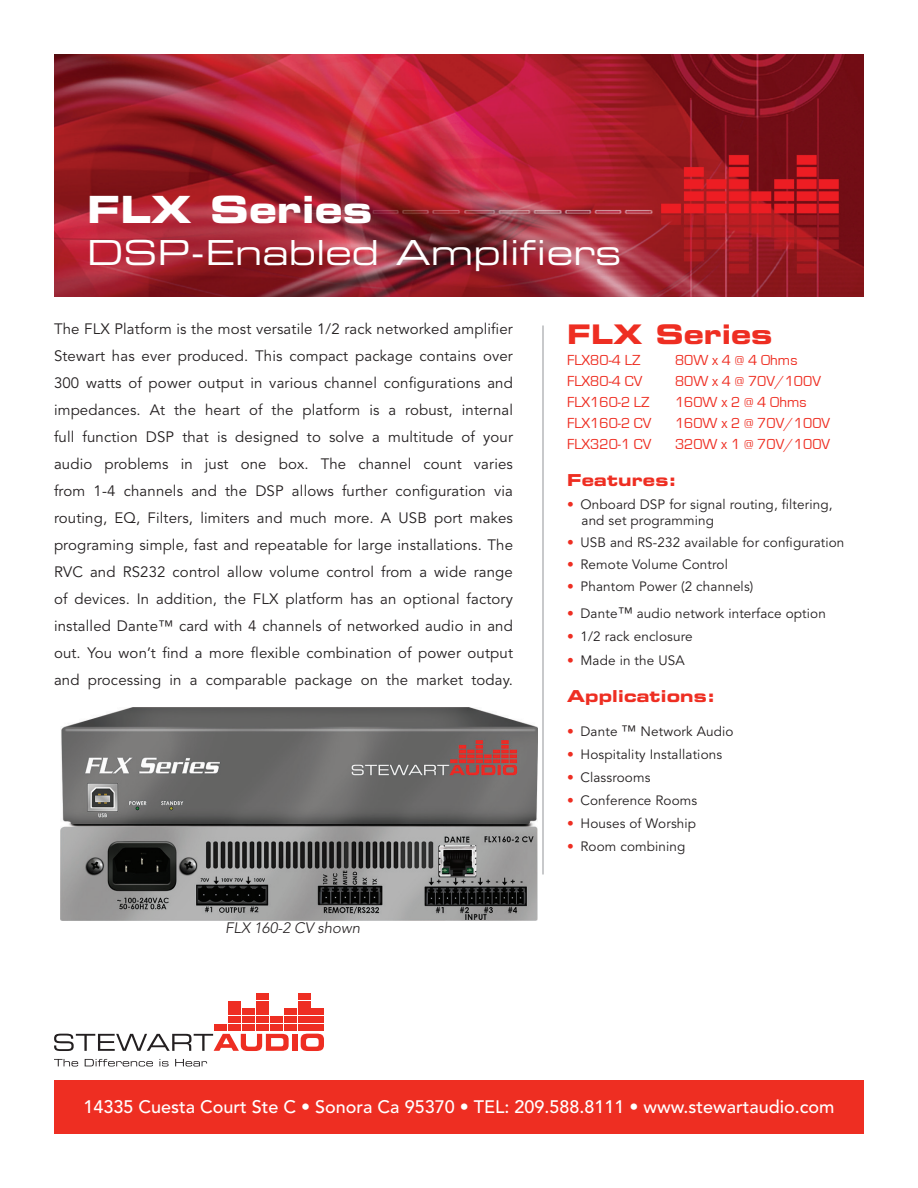
<style>
.page{position:relative;width:918px;height:1188px;background:#fff}
.page>*{position:absolute;margin:0;border:0;box-sizing:border-box;transform-origin:0 0}
.t1{font:37.5px "Eurostile LT Std Bold Ex 2";color:#fff}
.t2{font:34.5px "Eurostile LT Std Ex 2";color:#fff}
.t3{font:27px "Eurostile LT Std Bold Ex 2";color:#ee2e22}
.t4{font:500 18px "Avenir LT Std";color:#fff}
.t5{font:16.5px "Eurostile LT Std Bold Ex 2";letter-spacing:.01em;color:#ee2e22}
.t6{font:15px/27px "Avenir LT Std";letter-spacing:.01em;color:#231f20;text-align:justify}
.t7{font:15px "Eurostile";color:#ee2e22}
.t8{font:italic 300 15px "Avenir LT Std";color:#231f20}
.t9{font:13.5px "Avenir LT Std";letter-spacing:.01em;color:#231f20}
.s1{color:#ee2e22}
.s2{font-size:15px}
</style>
<div class="page">
<img style="left:54px;top:54px;width:810px;height:243px">
<div style="left:54px;top:1080px;width:810px;height:54px;background:#ee2e22"></div>
<hr style="left:543px;top:326px;width:1px;height:548px;background:#939598">
<svg style="left:54px;top:1034px;width:235px;height:17px"></svg>
<div style="left:292px;top:1034px;width:5px;height:17px;background:#ee2e22"></div>
<svg style="left:301px;top:1034px;width:23px;height:17px"></svg>
<svg style="left:54px;top:1059px;width:24px;height:8px"></svg>
<svg style="left:85px;top:1059px;width:68px;height:8px"></svg>
<svg style="left:159px;top:1059px;width:10px;height:7px"></svg>
<svg style="left:175px;top:1059px;width:32px;height:8px"></svg>
<div style="left:215px;top:1025px;width:12px;height:6px;background:#ee2e22"></div>
<div style="left:229px;top:1025px;width:12px;height:6px;background:#ee2e22"></div>
<div style="left:243px;top:1025px;width:12px;height:6px;background:#ee2e22"></div>
<div style="left:256px;top:1025px;width:13px;height:6px;background:#ee2e22"></div>
<div style="left:270px;top:1025px;width:12px;height:6px;background:#ee2e22"></div>
<div style="left:284px;top:1025px;width:12px;height:6px;background:#ee2e22"></div>
<div style="left:298px;top:1025px;width:12px;height:6px;background:#ee2e22"></div>
<div style="left:312px;top:1025px;width:12px;height:6px;background:#ee2e22"></div>
<div style="left:229px;top:1017px;width:12px;height:6px;background:#ee2e22"></div>
<div style="left:243px;top:1017px;width:12px;height:6px;background:#ee2e22"></div>
<div style="left:256px;top:1017px;width:13px;height:6px;background:#ee2e22"></div>
<div style="left:270px;top:1017px;width:12px;height:6px;background:#ee2e22"></div>
<div style="left:284px;top:1017px;width:12px;height:6px;background:#ee2e22"></div>
<div style="left:298px;top:1017px;width:12px;height:6px;background:#ee2e22"></div>
<div style="left:312px;top:1017px;width:12px;height:6px;background:#ee2e22"></div>
<div style="left:229px;top:1009px;width:12px;height:6px;background:#ee2e22"></div>
<div style="left:243px;top:1009px;width:12px;height:6px;background:#ee2e22"></div>
<div style="left:256px;top:1009px;width:13px;height:6px;background:#ee2e22"></div>
<div style="left:284px;top:1009px;width:12px;height:6px;background:#ee2e22"></div>
<div style="left:298px;top:1009px;width:12px;height:6px;background:#ee2e22"></div>
<div style="left:312px;top:1009px;width:12px;height:6px;background:#ee2e22"></div>
<div style="left:229px;top:1001px;width:12px;height:6px;background:#ee2e22"></div>
<div style="left:256px;top:1001px;width:13px;height:6px;background:#ee2e22"></div>
<div style="left:298px;top:1001px;width:12px;height:6px;background:#ee2e22"></div>
<div style="left:256px;top:993px;width:13px;height:6px;background:#ee2e22"></div>
<div style="left:298px;top:993px;width:12px;height:6px;background:#ee2e22"></div>
<img style="left:60px;top:707px;width:477px;height:214px">
<p class="t1" style="left:87px;top:183px;width:287px">FLX Series</p>
<p class="t2" style="left:87px;top:229px;width:536px">DSP-Enabled Amplifiers</p>
<p class="t6" style="left:54px;top:316px;width:461px">The FLX Platform is the most versatile 1/2 rack networked amplifier Stewart has ever produced. This compact package contains over 300 watts of power output in various channel configurations and impedances. At the heart of the platform is a robust, internal full function DSP that is designed to solve a multitude of your audio problems in just one box. The channel count varies from 1-4 channels and the DSP allows further configuration via routing, EQ, Filters, limiters and much more. A USB port makes programing simple, fast and repeatable for large installations. The RVC and RS232 control allow volume control from a wide range of devices. In addition, the FLX platform has an optional factory installed Dante™ card with 4 channels of networked audio in and out. You won’t find a more flexible combination of power output and processing in a comparable package on the market today.</p>
<p class="t3" style="left:567px;top:316px;width:207px">FLX Series</p>
<p class="t7" style="left:567px;top:352px;width:75px">FLX80-4 LZ</p>
<p class="t7" style="left:675px;top:352px;width:124px">80W x 4 @ 4 Ohms</p>
<p class="t7" style="left:567px;top:373px;width:77px">FLX80-4 CV</p>
<p class="t7" style="left:675px;top:373px;width:147px">80W x 4 @ 70V/100V</p>
<p class="t7" style="left:567px;top:394px;width:84px">FLX160-2 LZ</p>
<p class="t7" style="left:675px;top:394px;width:133px">160W x 2 @ 4 Ohms</p>
<p class="t7" style="left:567px;top:415px;width:86px">FLX160-2 CV</p>
<p class="t7" style="left:675px;top:415px;width:157px">160W x 2 @ 70V/100V</p>
<p class="t7" style="left:567px;top:436px;width:86px">FLX320-1 CV</p>
<p class="t7" style="left:675px;top:436px;width:157px">320W x 1 @ 70V/100V</p>
<p class="t5" style="left:567px;top:469px;width:111px">Features:</p>
<p class="t9" style="left:567px;top:496px;width:267px"><span class="s1">•</span> Onboard DSP for signal routing, filtering,</p>
<p class="t9" style="left:582px;top:512px;width:134px">and set programming</p>
<p class="t9" style="left:567px;top:535px;width:279px"><span class="s1">•</span> USB and RS-232 available for configuration</p>
<p class="t9" style="left:567px;top:557px;width:162px"><span class="s1">•</span> Remote Volume Control</p>
<p class="t9" style="left:567px;top:579px;width:188px"><span class="s1">•</span> Phantom Power (2 channels)</p>
<p class="t9" style="left:567px;top:606px;width:260px"><span class="s1">•</span> Dante<span class="s2">™</span> audio network interface option</p>
<p class="t9" style="left:567px;top:628px;width:127px"><span class="s1">•</span> 1/2 rack enclosure</p>
<p class="t9" style="left:567px;top:652px;width:119px"><span class="s1">•</span> Made in the USA</p>
<p class="t5" style="left:567px;top:685px;width:150px">Applications:</p>
<p class="t9" style="left:567px;top:724px;width:168px"><span class="s1">•</span> Dante <span class="s2">™</span> Network Audio</p>
<p class="t9" style="left:567px;top:747px;width:157px"><span class="s1">•</span> Hospitality Installations</p>
<p class="t9" style="left:567px;top:770px;width:85px"><span class="s1">•</span> Classrooms</p>
<p class="t9" style="left:567px;top:793px;width:132px"><span class="s1">•</span> Conference Rooms</p>
<p class="t9" style="left:567px;top:816px;width:131px"><span class="s1">•</span> Houses of Worship</p>
<p class="t9" style="left:567px;top:838px;width:120px"><span class="s1">•</span> Room combining</p>
<p class="t8" style="left:225px;top:919px;width:136px">FLX 160-2 CV shown</p>
<p class="t4" style="left:83px;top:1096px;width:753px">14335 Cuesta Court Ste C • Sonora Ca 95370 • TEL: 209.588.8111 • www.stewartaudio.com</p>
</div>
